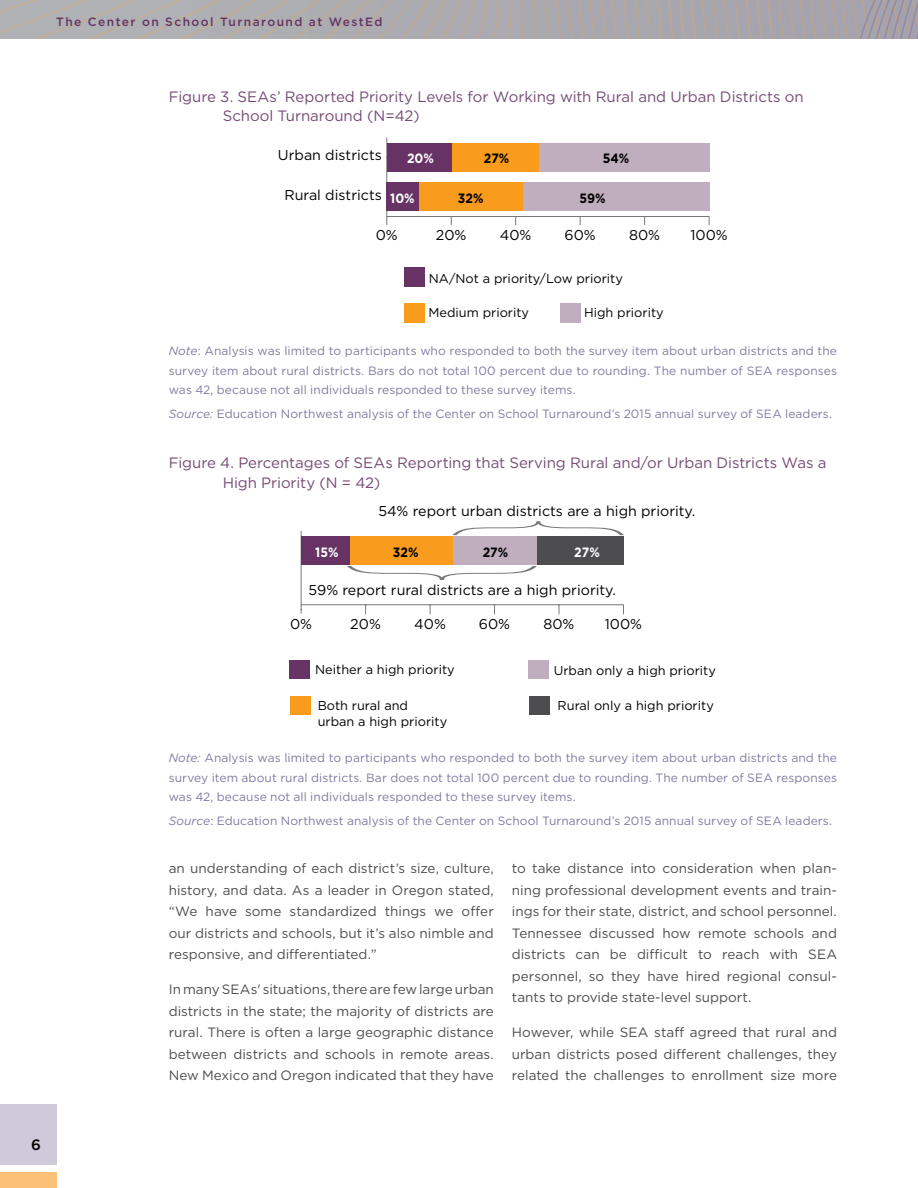
<style>
.page{position:relative;width:918px;height:1188px;background:#fff}
.page>*{position:absolute;margin:0;border:0;box-sizing:border-box;transform-origin:0 0}
.Table_Figure_Title{font:15px/19.5px "Gotham";letter-spacing:-.005em;color:#764b75}
.t1{font:500 15px "Gotham";color:#000}
.t2{font:14.25px "Gotham";color:#000}
.Body{font:13.5px/21.5px "Gotham";color:#4d4d4f;text-align:justify}
.t3{font:700 13.5px "Gotham";color:#000;scale:.9 1}
.t4{font:700 13.5px "Gotham";color:#fff;scale:.9 1}
.t5{font:12.75px/15.8px "Gotham";color:#000}
.Table_Figure_Notes{font:12px/19.5px "Gotham";letter-spacing:.005em;color:#807ba0;text-align:justify}
.t6{font:500 12px "Gotham";letter-spacing:.12em;color:#673366}
.s1{font-style:italic}
</style>
<div class="page">
<div style="left:0;top:1172px;width:56px;height:16px;background:#fdc077"></div>
<div style="left:0;top:1104px;width:56px;height:61px;background:#c9c5d6"></div>
<svg style="left:0;top:0;width:918px;height:38px;background:#acaaad"></svg>
<hr style="left:387px;top:216px;width:322px;height:1px;background:#77787b">
<hr style="left:386px;top:138px;width:1px;height:79px;background:#77787b">
<div style="left:560px;top:303px;width:20px;height:19px;background:#c0adbe"></div>
<div style="left:538px;top:143px;width:171px;height:29px;background:#c0adbe"></div>
<div style="left:522px;top:183px;width:187px;height:28px;background:#c0adbe"></div>
<div style="left:404px;top:303px;width:21px;height:19px;background:#f99b1c"></div>
<div style="left:451px;top:143px;width:87px;height:29px;background:#f99b1c"></div>
<div style="left:419px;top:183px;width:103px;height:28px;background:#f99b1c"></div>
<div style="left:405px;top:267px;width:20px;height:20px;background:#673365"></div>
<div style="left:387px;top:143px;width:64px;height:29px;background:#673365"></div>
<div style="left:387px;top:183px;width:32px;height:28px;background:#673365"></div>
<hr style="left:301px;top:604px;width:322px;height:1px;background:#77787b">
<hr style="left:301px;top:531px;width:1px;height:83px;background:#77787b">
<div style="left:529px;top:696px;width:21px;height:18px;background:#4d4d4f"></div>
<div style="left:536px;top:536px;width:87px;height:28px;background:#4d4d4f"></div>
<div style="left:529px;top:660px;width:20px;height:19px;background:#c0adbe"></div>
<div style="left:450px;top:536px;width:87px;height:29px;background:#c0adbe"></div>
<div style="left:290px;top:696px;width:20px;height:19px;background:#f99b1c"></div>
<div style="left:349px;top:536px;width:104px;height:29px;background:#f99b1c"></div>
<div style="left:290px;top:660px;width:20px;height:19px;background:#673365"></div>
<div style="left:301px;top:536px;width:48px;height:29px;background:#673365"></div>
<svg style="left:347px;top:566px;width:190px;height:14px"></svg>
<svg style="left:453px;top:521px;width:171px;height:14px"></svg>
<p class="t6" style="left:56px;top:14px;width:328px">The Center on School Turnaround at WestEd</p>
<p class="t1" style="left:31px;top:1135px;width:11px">6</p>
<p class="Table_Figure_Title" style="left:223px;top:87px;width:583px;text-indent:-54px">Figure 3. SEAs’ Reported Priority Levels for Working with Rural and Urban Districts on<br>School Turnaround (N=42)</p>
<p class="t2" style="left:278px;top:146px;width:105px">Urban districts</p>
<p class="t4" style="left:407px;top:149px;width:31px">20%</p>
<p class="t3" style="left:484px;top:149px;width:30px">27%</p>
<p class="t3" style="left:603px;top:149px;width:31px">54%</p>
<p class="t2" style="left:285px;top:185px;width:99px">Rural districts</p>
<p class="t4" style="left:390px;top:189px;width:29px">10%</p>
<p class="t3" style="left:458px;top:189px;width:30px">32%</p>
<p class="t3" style="left:580px;top:189px;width:30px">59%</p>
<p class="t2" style="left:376px;top:226px;width:24px">0%</p>
<p class="t2" style="left:436px;top:226px;width:32px">20%</p>
<p class="t2" style="left:500px;top:226px;width:33px">40%</p>
<p class="t2" style="left:565px;top:226px;width:33px">60%</p>
<p class="t2" style="left:629px;top:226px;width:33px">80%</p>
<p class="t2" style="left:690px;top:226px;width:39px">100%</p>
<p class="t5" style="left:429px;top:270px;width:196px">NA/Not a priority/Low priority</p>
<p class="t5" style="left:429px;top:304px;width:102px">Medium priority</p>
<p class="t5" style="left:584px;top:304px;width:81px">High priority</p>
<p class="Table_Figure_Notes" style="left:169px;top:341px;width:670px"><span class="s1">Note</span>: Analysis was limited to participants who responded to both the survey item about urban districts and the survey item about rural districts. Bars do not total 100 percent due to rounding. The number of SEA responses was 42, because not all individuals responded to these survey items.</p>
<p class="Table_Figure_Notes" style="left:169px;top:404px;width:665px"><span class="s1">Source:</span> Education Northwest analysis of the Center on School Turnaround’s 2015 annual survey of SEA leaders.</p>
<p class="Table_Figure_Title" style="left:223px;top:453px;width:605px;text-indent:-54px">Figure 4. Percentages of SEAs Reporting that Serving Rural and/or Urban Districts Was a<br>High Priority (N = 42)</p>
<p class="t2" style="left:378px;top:502px;width:318px">54% report urban districts are a high priority.</p>
<p class="t4" style="left:315px;top:543px;width:27px">15%</p>
<p class="t3" style="left:393px;top:543px;width:30px">32%</p>
<p class="t3" style="left:483px;top:543px;width:30px">27%</p>
<p class="t4" style="left:574px;top:543px;width:30px">27%</p>
<p class="t2" style="left:309px;top:580px;width:309px">59% report rural districts are a high priority.</p>
<p class="t2" style="left:290px;top:615px;width:24px">0%</p>
<p class="t2" style="left:350px;top:615px;width:32px">20%</p>
<p class="t2" style="left:414px;top:615px;width:33px">40%</p>
<p class="t2" style="left:479px;top:614px;width:33px">60%</p>
<p class="t2" style="left:543px;top:615px;width:33px">80%</p>
<p class="t2" style="left:605px;top:615px;width:39px">100%</p>
<p class="t5" style="left:554px;top:662px;width:164px">Urban only a high priority</p>
<p class="t5" style="left:318px;top:698px;width:131px">Both rural and urban a high priority</p>
<p class="t5" style="left:558px;top:697px;width:158px">Rural only a high priority</p>
<p class="t5" style="left:315px;top:662px;width:141px">Neither a high priority</p>
<p class="Table_Figure_Notes" style="left:169px;top:748px;width:670px"><span class="s1">Note:</span> Analysis was limited to participants who responded to both the survey item about urban districts and the survey item about rural districts. Bar does not total 100 percent due to rounding. The number of SEA responses was 42, because not all individuals responded to these survey items.</p>
<p class="Table_Figure_Notes" style="left:169px;top:811px;width:665px"><span class="s1">Source</span>: Education Northwest analysis of the Center on School Turnaround’s 2015 annual survey of SEA leaders.</p>
<p class="Body" style="left:169px;top:858px;width:327px">an understanding of each district’s size, culture, history, and data. As a leader in Oregon stated, “We have some standardized things we offer our districts and schools, but it’s also nimble and responsive, and differentiated.”</p>
<p class="Body" style="left:169px;top:978px;width:327px">In many SEAs' situations, there are few large urban districts in the state; the majority of districts are rural. There is often a large geographic distance between districts and schools in remote areas.<br>New Mexico and Oregon indicated that they have</p>
<p class="Body" style="left:512px;top:858px;width:327px">to take distance into consideration when plan&shy;ning professional development events and train&shy;ings for their state, district, and school personnel.<br>Tennessee discussed how remote schools and districts can be difficult to reach with SEA personnel, so they have hired regional consul&shy;tants to provide state-level support.</p>
<p class="Body" style="left:512px;top:1021px;width:327px">However, while SEA staff agreed that rural and urban districts posed different challenges, they related the challenges to enrollment size more</p>
</div>
